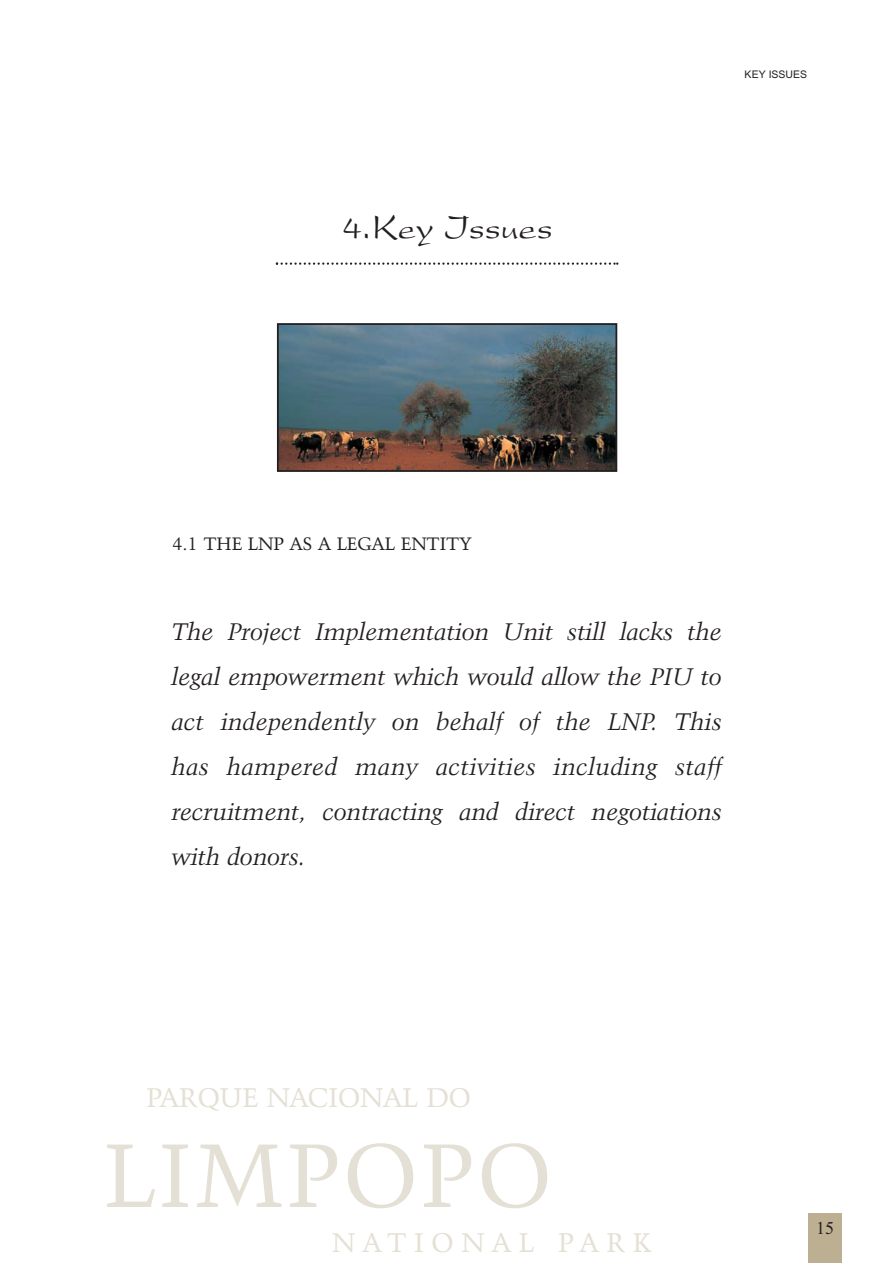
<style>
.page{position:relative;width:893px;height:1263px;background:#fff}
.page>*{position:absolute;margin:0;border:0;box-sizing:border-box;transform-origin:0 0}
.t1{font:90px "Kuenstler 480 BT";letter-spacing:.04em;color:#e5e0d5}
.t2{font:36px "President";color:#231f20}
.t3{font:27px "Kuenstler 480 BT";color:#e5e0d5}
.t4{font:27px "Kuenstler 480 BT";letter-spacing:.285em;color:#e5e0d5}
.t5{font:italic 24px/45px "Kuenstler 480 BT";color:#231f20;text-align:justify}
.t6{font:18px "Kuenstler 480 BT";color:#231f20}
.t7{font:18px "Times New Roman";color:#231f20}
.t8{font:10.5px "Arial";color:#231f20}
</style>
<div class="page">
<div style="left:808px;top:1213px;width:33px;height:50px;background:#bdaf92"></div>
<svg style="left:276px;top:262px;width:342px;height:3px"></svg>
<img style="left:280px;top:326px;width:334px;height:143px">
<div style="left:277px;top:323px;width:340px;height:149px;border:2px solid #231f20"></div>
<h2 class="t2" style="left:341px;top:214px;width:212px">4.Key Issues</h2>
<p class="t8" style="left:744px;top:71px;width:64px">KEY ISSUES</p>
<p class="t6" style="left:172px;top:536px;width:301px">4.1 THE LNP AS A LEGAL ENTITY</p>
<p class="t5" style="left:172px;top:611px;width:551px">The Project Implementation Unit still lacks the legal empowerment which would allow the PIU to act independently on behalf of the LNP. This has hampered many activities including staff recruitment, contracting and direct negotiations with donors.</p>
<p class="t3" style="left:146px;top:1087px;width:326px">PARQUE NACIONAL DO</p>
<h1 class="t1" style="left:104px;top:1137px;width:449px">LIMPOPO</h1>
<p class="t4" style="left:332px;top:1231px;width:320px">NATIONAL PARK</p>
<p class="t7" style="left:816px;top:1222px;width:19px">15</p>
</div>
